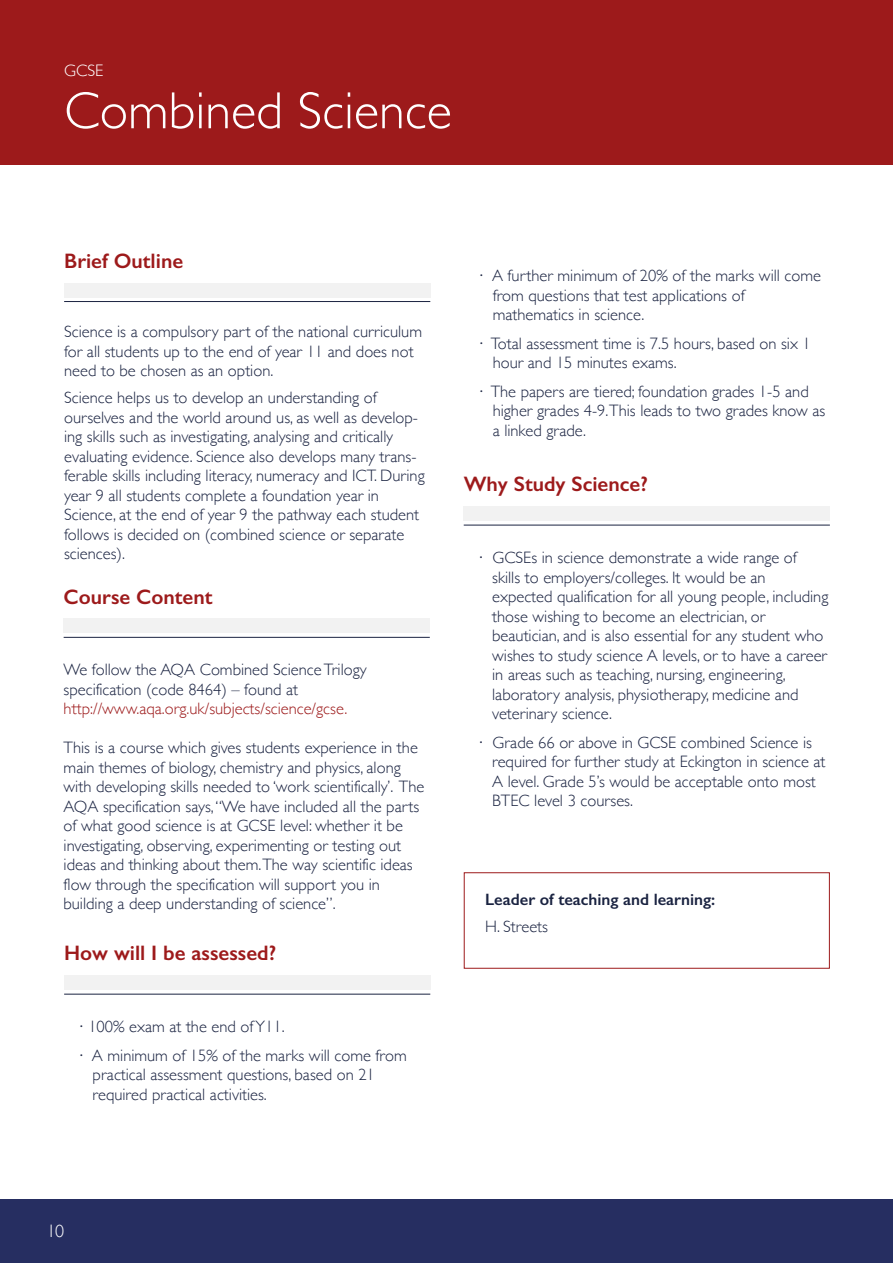
<style>
.page{position:relative;width:893px;height:1263px;background:#fff}
.page>*{position:absolute;margin:0;border:0;box-sizing:border-box;transform-origin:0 0}
.t1{font:300 52.5px "Gill Sans";color:#fff}
.t2{font:600 21px "Gill Sans";color:#9d1a1b}
.t3{font:300 18px "Gill Sans";color:#fff}
.t4{font:300 16.65px "Gill Sans";color:#fff}
.t5{font:300 16.5px/19.5px "Gill Sans";color:#1a2341}
.t6{font:300 16.5px "Gill Sans";color:#9d1a1b}
.t7{font:600 16.5px "Gill Sans";color:#1a2341}
</style>
<div class="page">
<div style="left:0;top:1199px;width:893px;height:64px;background:#262e61"></div>
<div style="left:0;top:0;width:893px;height:165px;background:#9d1a1b"></div>
<div style="left:64px;top:619px;width:366px;height:14px;background:#f2f2f2"></div>
<hr style="left:64px;top:637px;width:366px;height:1px;background:#1a2341">
<div style="left:464px;top:506px;width:366px;height:15px;background:#f2f2f2"></div>
<hr style="left:464px;top:525px;width:366px;height:1px;background:#1a2341">
<div style="left:64px;top:975px;width:366px;height:15px;background:#f2f2f2"></div>
<hr style="left:64px;top:994px;width:366px;height:1px;background:#1a2341">
<div style="left:64px;top:283px;width:366px;height:14px;background:#f2f2f2"></div>
<hr style="left:64px;top:301px;width:366px;height:1px;background:#1a2341">
<div style="left:464px;top:872px;width:366px;height:97px;border:1px solid #9d1a1b"></div>
<p class="t4" style="left:64px;top:57px;width:41px">GCSE</p>
<h1 class="t1" style="left:64px;top:70px;width:389px">Combined Science</h1>
<p class="t2" style="left:64px;top:248px;width:121px">Brief Outline</p>
<p class="t5" style="left:64px;top:321px;width:359px">Science is a compulsory part of the national curriculum for all students up to the end of year 11 and does not need to be chosen as an option.</p>
<p class="t5" style="left:64px;top:387px;width:362px">Science helps us to develop an understanding of ourselves and the world around us, as well as develop&shy;ing skills such as investigating, analysing and critically evaluating evidence. Science also develops many trans&shy;ferable skills including literacy, numeracy and ICT. During year 9 all students complete a foundation year in Science, at the end of year 9 the pathway each student follows is decided on (combined science or separate sciences).</p>
<p class="t2" style="left:64px;top:584px;width:150px">Course Content</p>
<p class="t5" style="left:64px;top:659px;width:305px">We follow the AQA Combined Science Trilogy specification (code 8464) – found at</p>
<p class="t6" style="left:64px;top:696px;width:285px">http://www.aqa.org.uk/subjects/science/gcse.</p>
<p class="t5" style="left:64px;top:737px;width:362px">This is a course which gives students experience in the main themes of biology, chemistry and physics, along with developing skills needed to ‘work scientifically’. The AQA specification says, “We have included all the parts of what good science is at GCSE level: whether it be investigating, observing, experimenting or testing out ideas and thinking about them.The way scientific ideas flow through the specification will support you in building a deep understanding of science”.</p>
<p class="t2" style="left:64px;top:940px;width:213px">How will I be assessed?</p>
<p class="t5" style="left:88px;top:1012px;width:320px;line-height:28.5px">100% exam at the end of Y11.<br>A minimum of 15% of the marks will come from</p>
<p class="t5" style="left:93px;top:1064px;width:284px">practical assessment questions, based on 21 required practical activities.</p>
<p class="t5" style="left:492px;top:265px;width:330px">A further minimum of 20% of the marks will come from questions that test applications of mathematics in science.</p>
<p class="t5" style="left:491px;top:333px;width:322px">Total assessment time is 7.5 hours, based on six 1 hour and 15 minutes exams.</p>
<p class="t5" style="left:491px;top:381px;width:336px">The papers are tiered; foundation grades 1-5 and higher grades 4-9.This leads to two grades know as a linked grade.</p>
<p class="t2" style="left:464px;top:471px;width:186px">Why Study Science?</p>
<p class="t5" style="left:492px;top:547px;width:338px">GCSEs in science demonstrate a wide range of skills to employers/colleges. It would be an expected qualification for all young people, including those wishing to become an electrician, or beautician, and is also essential for any student who wishes to study science A levels, or to have a career in areas such as teaching, nursing, engineering, laboratory analysis, physiotherapy, medicine and veterinary science.</p>
<p class="t5" style="left:492px;top:732px;width:335px">Grade 66 or above in GCSE combined Science is required for further study at Eckington in science at A level. Grade 5’s would be acceptable onto most BTEC level 3 courses.</p>
<p class="t7" style="left:485px;top:890px;width:232px">Leader of teaching and learning:</p>
<p class="t5" style="left:485px;top:916px;width:64px">H. Streets</p>
<p class="t3" style="left:47px;top:1217px;width:19px">10</p>
</div>
